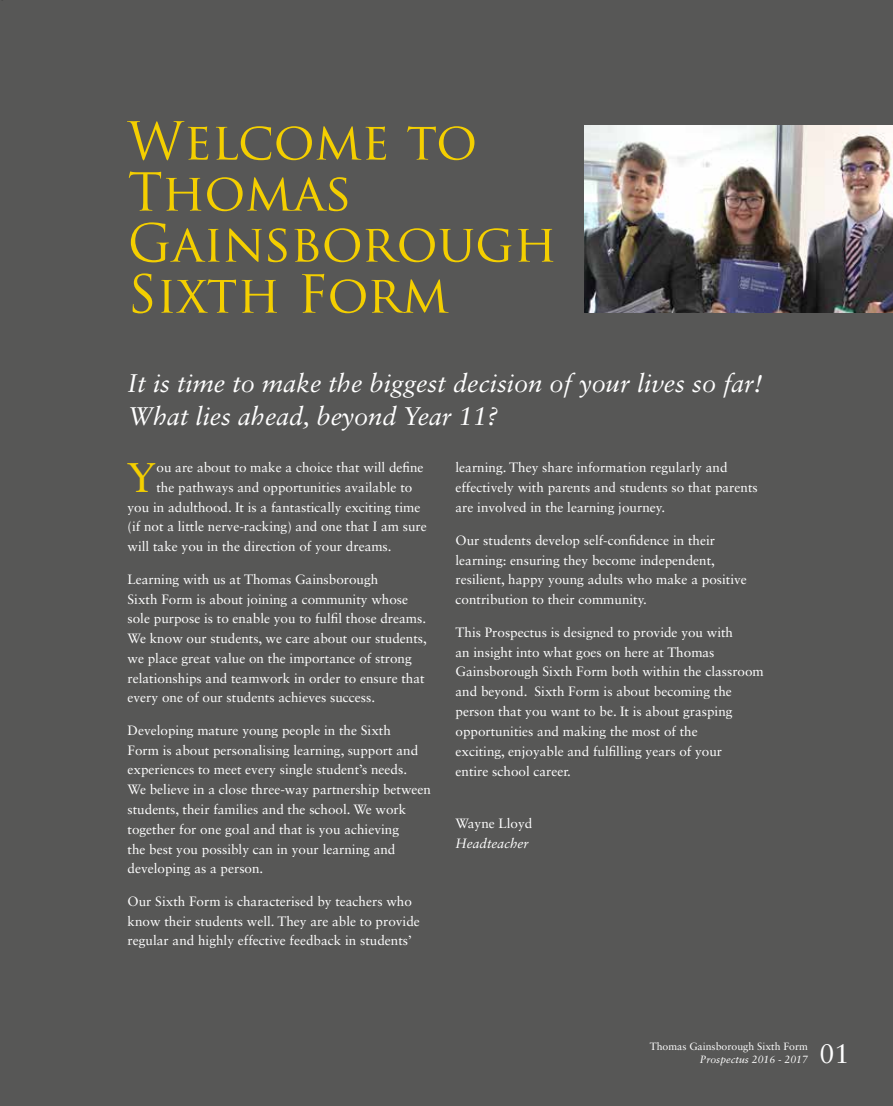
<style>
.page{position:relative;width:893px;height:1106px;background:#575756}
.page>*{position:absolute;margin:0;border:0;box-sizing:border-box;transform-origin:0 0}
.t1{font:51px/51px "Trajan Pro";color:#f4cf00}
.t2{font:41.4px "Sabon LT Std";color:#f4cf00}
.t3{font:27px "Sabon LT Std";color:#fff}
.t4{font:italic 25.5px/33px "Sabon LT Std";color:#fff}
.t5{font:13.5px/19.8px "Sabon LT Std";color:#fff}
.t6{font:italic 13.5px "Sabon LT Std";color:#fff}
.t7{font:10.5px "Sabon LT Std";color:#fff}
.t8{font:italic 10.5px "Sabon LT Std";color:#fff}
</style>
<div class="page">
<img style="left:584px;top:125px;width:309px;height:188px">
<h1 class="t1" style="left:128px;top:115px;width:431px">Welcome to<br>Thomas<br>Gainsborough<br>Sixth Form</h1>
<h3 class="t4" style="left:128px;top:367px;width:636px">It is time to make the biggest decision of your lives so far!<br>What lies ahead, beyond Year 11?</h3>
<h2 class="t2" style="left:127px;top:453px;width:31px">Y</h2>
<p class="t5" style="left:156px;top:457px;width:269px">ou are about to make a choice that will define</p>
<p class="t5" style="left:156px;top:477px;width:257px">the pathways and opportunities available to</p>
<p class="t5" style="left:128px;top:497px;width:294px">you in adulthood. It is a fantastically exciting time</p>
<p class="t5" style="left:128px;top:517px;width:301px">(if not a little nerve-racking) and one that I am sure</p>
<p class="t5" style="left:128px;top:536px;width:266px">will take you in the direction of your dreams.</p>
<p class="t5" style="left:128px;top:569px;width:301px">Learning with us at Thomas Gainsborough<br>Sixth Form is about joining a community whose sole purpose is to enable you to fulfil those dreams.<br>We know our students, we care about our students, we place great value on the importance of strong relationships and teamwork in order to ensure that every one of our students achieves success.</p>
<p class="t5" style="left:128px;top:720px;width:305px">Developing mature young people in the Sixth<br>Form is about personalising learning, support and experiences to meet every single student’s needs.<br>We believe in a close three-way partnership between students, their families and the school. We work together for one goal and that is you achieving<br>the best you possibly can in your learning and developing as a person.</p>
<p class="t5" style="left:128px;top:891px;width:294px">Our Sixth Form is characterised by teachers who know their students well. They are able to provide regular and highly effective feedback in students’</p>
<p class="t5" style="left:455px;top:458px;width:304px">learning. They share information regularly and effectively with parents and students so that parents are involved in the learning journey.</p>
<p class="t5" style="left:455px;top:530px;width:293px">Our students develop self-confidence in their learning: ensuring they become independent, resilient, happy young adults who make a positive contribution to their community.</p>
<p class="t5" style="left:455px;top:622px;width:310px">This Prospectus is designed to provide you with<br>an insight into what goes on here at Thomas Gainsborough Sixth Form both within the classroom and beyond. Sixth Form is about becoming the person that you want to be. It is about grasping opportunities and making the most of the<br>exciting, enjoyable and fulfilling years of your<br>entire school career.</p>
<p class="t5" style="left:455px;top:813px;width:78px">Wayne Lloyd</p>
<p class="t6" style="left:455px;top:835px;width:75px">Headteacher</p>
<p class="t7" style="left:650px;top:1040px;width:160px">Thomas Gainsborough Sixth Form</p>
<p class="t8" style="left:700px;top:1053px;width:109px">Prospectus 2016 - 2017</p>
<h3 class="t3" style="left:819px;top:1037px;width:32px">01</h3>
</div>
